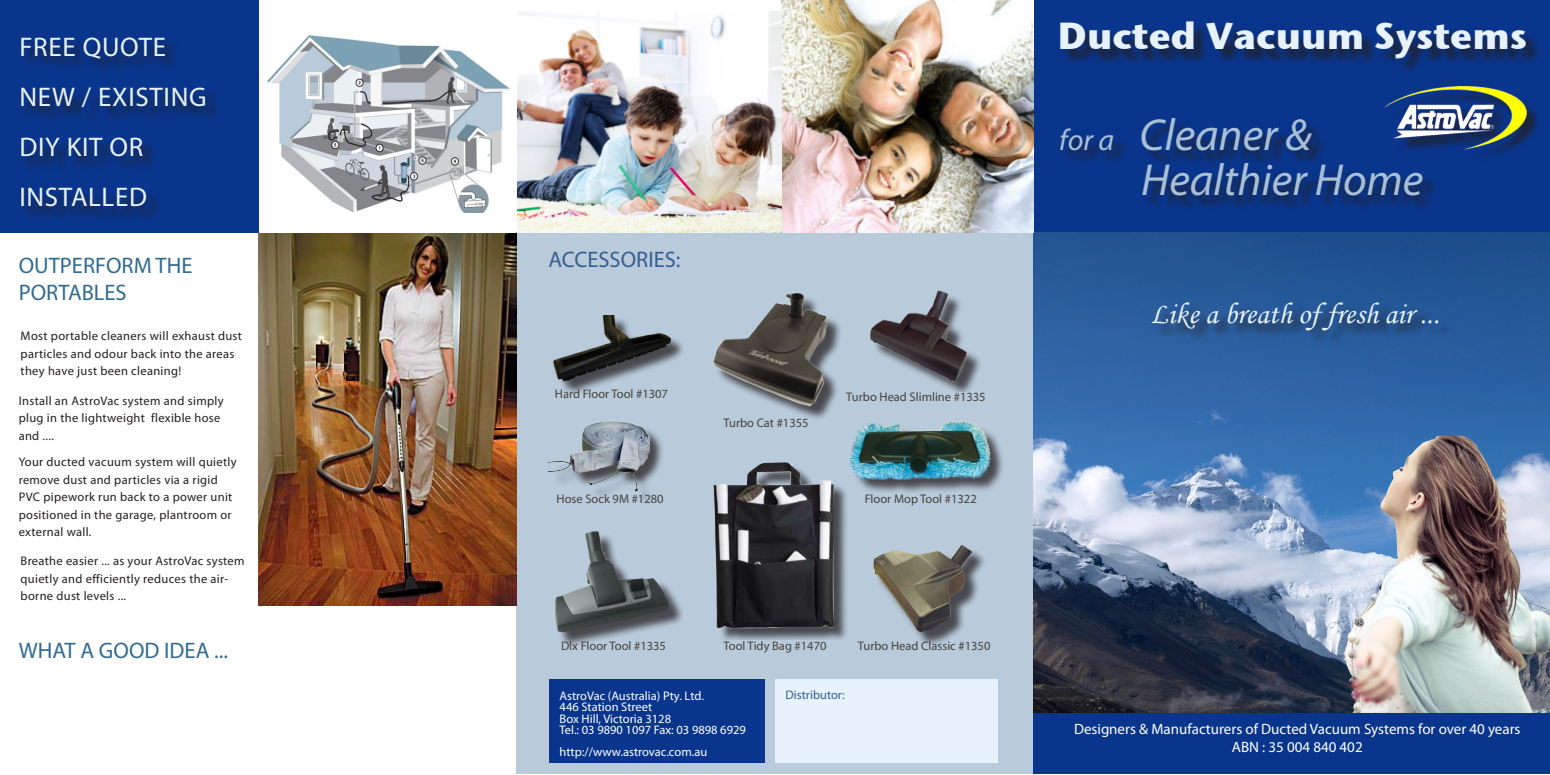
<style>
.page{position:relative;width:1550px;height:775px;background:#fff}
.page>*{position:absolute;margin:0;border:0;box-sizing:border-box;transform-origin:0 0}
.Title_Subhead{font:italic 45px "Myriad Pro";color:#a9bfd4}
.t1{font:700 37.5px "Stone Sans ITC";color:#e8f2fc}
.t2{font:30px "Monotype Corsiva";color:#e8f2fc}
.Bullet{font:27px "Myriad Pro";letter-spacing:.025em;color:#e8f2fc}
.t3{font:22.5px/27px "Myriad Pro";color:#306b93}
.t4{font:22.5px "Myriad Pro";color:#345f92}
.Sidebar{font:15px "Myriad Pro";color:#fff}
.Body{font:12.5px/17.5px "Myriad Pro";letter-spacing:.025em;color:#231f20}
.t5{font:12.5px "Myriad Pro";color:#48433d}
.Sidebar-2{font:12.5px "Myriad Pro";color:#fff}
.Sidebar-3{font:12.5px "Myriad Pro";color:#345f92}
.s1{font-size:30px}
</style>
<div class="page">
<div style="left:1033px;top:1px;width:517px;height:232px;background:#09358c"></div>
<div style="left:517px;top:233px;width:516px;height:541px;background:#b9cada"></div>
<div style="left:1034px;top:703px;width:516px;height:71px;background:#09358c"></div>
<div style="left:0;top:0;width:258px;height:233px;background:#09358c"></div>
<img style="left:1034px;top:233px;width:516px;height:479px">
<div style="left:1062px;top:24px;width:479px;height:50px;background:#231f20;opacity:.75"></div>
<div style="left:24px;top:39px;width:196px;height:182px;background:#231f20;opacity:.75"></div>
<div style="left:549px;top:679px;width:216px;height:84px;background:#09358c"></div>
<div style="left:775px;top:679px;width:223px;height:84px;background:#e8f2fc"></div>
<div style="left:1063px;top:121px;width:375px;height:90px;background:#231f20;opacity:.75"></div>
<img style="left:258px;top:234px;width:259px;height:372px">
<img style="left:713px;top:462px;width:133px;height:177px">
<div style="left:557px;top:533px;width:128px;height:114px;background:#231f20;opacity:.75"></div>
<img style="left:555px;top:531px;width:122px;height:108px">
<div style="left:852px;top:423px;width:153px;height:71px;background:#231f20;opacity:.75"></div>
<img style="left:844px;top:421px;width:152px;height:65px">
<img style="left:781px;top:1px;width:252px;height:232px">
<img style="left:267px;top:35px;width:243px;height:178px">
<img style="left:518px;top:12px;width:263px;height:221px">
<div style="left:876px;top:547px;width:111px;height:100px;background:#231f20;opacity:.75"></div>
<img style="left:873px;top:545px;width:100px;height:87px">
<div style="left:551px;top:423px;width:113px;height:83px;background:#231f20;opacity:.75"></div>
<img style="left:548px;top:421px;width:108px;height:72px">
<div style="left:716px;top:296px;width:126px;height:125px;background:#231f20;opacity:.75"></div>
<img style="left:713px;top:292px;width:120px;height:115px">
<div style="left:557px;top:317px;width:128px;height:79px;background:#231f20;opacity:.75"></div>
<img style="left:554px;top:315px;width:116px;height:72px">
<div style="left:873px;top:294px;width:109px;height:98px;background:#231f20;opacity:.75"></div>
<img style="left:870px;top:290px;width:99px;height:93px">
<div style="left:1155px;top:304px;width:298px;height:41px;background:#231f20;opacity:.75"></div>
<div style="left:1389px;top:88px;width:152px;height:76px;background:#231f20;opacity:.75"></div>
<img style="left:1382px;top:86px;width:145px;height:64px">
<p class="Bullet" style="left:19px;top:30px;width:148px">FREE QUOTE</p>
<p class="Bullet" style="left:19px;top:80px;width:189px">NEW / EXISTING</p>
<p class="Bullet" style="left:19px;top:130px;width:126px">DIY KIT OR</p>
<p class="Bullet" style="left:19px;top:180px;width:129px">INSTALLED</p>
<p class="t3" style="left:19px;top:252px;width:175px">OUTPERFORM THE<br>PORTABLES</p>
<p class="Body" style="left:21px;top:327px;width:223px">Most portable cleaners will exhaust dust particles and odour back into the areas they have just been cleaning!</p>
<p class="Body" style="left:19px;top:392px;width:206px">Install an AstroVac system and simply plug in the lightweight flexible hose and ....</p>
<p class="Body" style="left:19px;top:453px;width:219px">Your ducted vacuum system will quietly remove dust and particles via a rigid PVC pipework run back to a power unit positioned in the garage, plantroom or external wall.</p>
<p class="Body" style="left:21px;top:552px;width:226px">Breathe easier ... as your AstroVac system quietly and efficiently reduces the air&shy;borne dust levels ...</p>
<p class="t3" style="left:19px;top:636px;width:211px">WHAT A GOOD IDEA ...</p>
<p class="t4" style="left:548px;top:245px;width:134px">ACCESSORIES:</p>
<p class="t5" style="left:555px;top:386px;width:115px">Hard Floor Tool #1307</p>
<p class="t5" style="left:846px;top:389px;width:141px">Turbo Head Slimline #1335</p>
<p class="t5" style="left:557px;top:491px;width:109px">Hose Sock 9M #1280</p>
<p class="t5" style="left:724px;top:416px;width:87px">Turbo Cat #1355</p>
<p class="t5" style="left:865px;top:491px;width:114px">Floor Mop Tool #1322</p>
<p class="t5" style="left:561px;top:638px;width:107px">Dlx Floor Tool #1335</p>
<p class="t5" style="left:723px;top:638px;width:105px">Tool Tidy Bag #1470</p>
<p class="t5" style="left:858px;top:638px;width:134px">Turbo Head Classic #1350</p>
<p class="Sidebar-2" style="left:560px;top:688px;width:146px">AstroVac (Australia) Pty. Ltd.</p>
<p class="Sidebar-2" style="left:560px;top:699px;width:94px">446 Station Street</p>
<p class="Sidebar-2" style="left:560px;top:711px;width:113px">Box Hill, Victoria 3128</p>
<p class="Sidebar-2" style="left:560px;top:722px;width:188px">Tel.: 03 9890 1097 Fax: 03 9898 6929</p>
<p class="Sidebar-2" style="left:560px;top:744px;width:149px">http://www.astrovac.com.au</p>
<p class="Sidebar-3" style="left:786px;top:688px;width:61px">Distributor:</p>
<p class="t1" style="left:1057px;top:3px;width:471px">Ducted Vacuum Systems</p>
<p class="Title_Subhead" style="left:1059px;top:107px;width:254px"><span class="s1">for a</span> Cleaner &amp;</p>
<p class="Title_Subhead" style="left:1141px;top:152px;width:284px">Healthier Home</p>
<p class="t2" style="left:1151px;top:295px;width:291px">Like a breath of fresh air ...</p>
<p class="Sidebar" style="left:1074px;top:719px;width:448px">Designers &amp; Manufacturers of Ducted Vacuum Systems for over 40 years</p>
<p class="Sidebar" style="left:1232px;top:738px;width:132px">ABN : 35 004 840 402</p>
</div>
